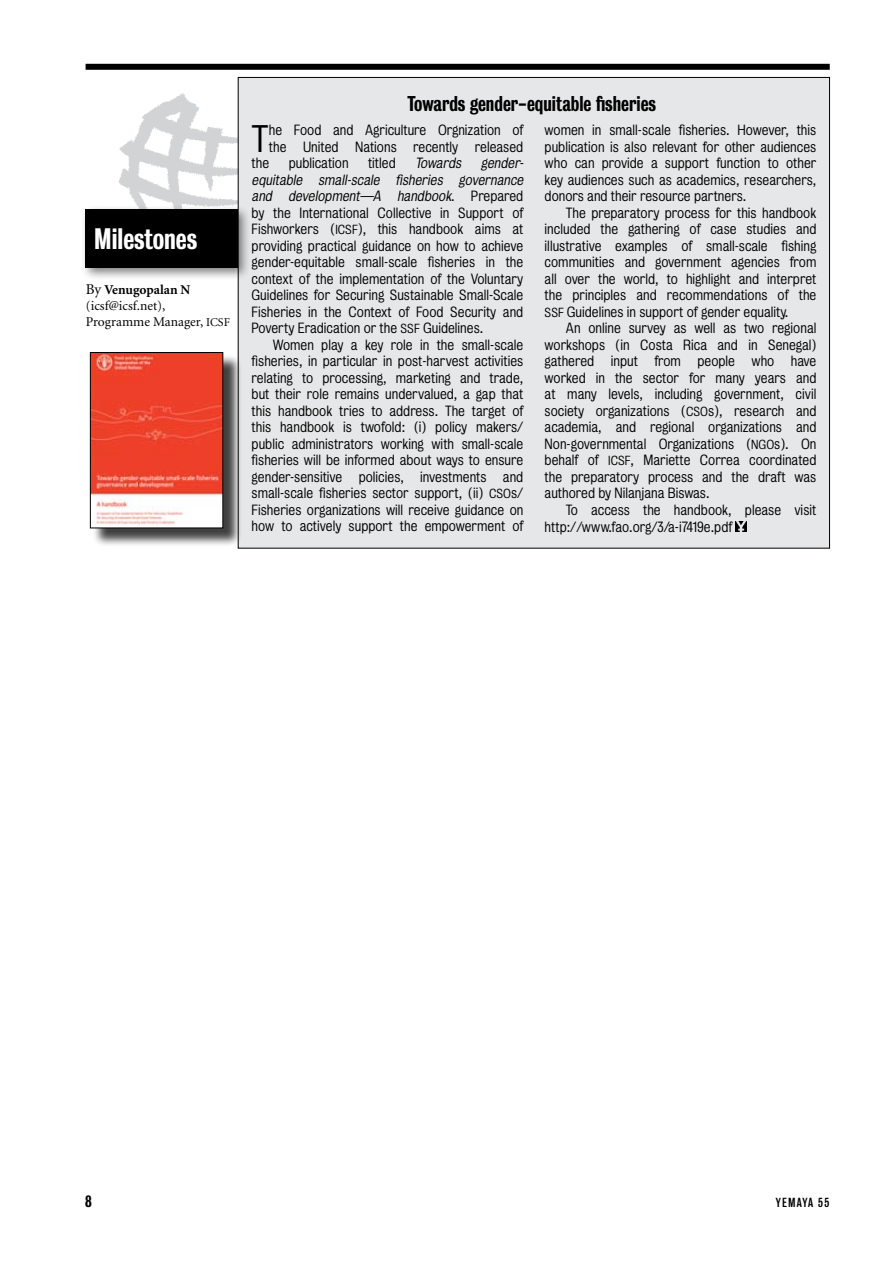
<style>
.page{position:relative;width:893px;height:1263px;background:#fff}
.page>*{position:absolute;margin:0;border:0;box-sizing:border-box;transform-origin:0 0}
.t1{font:34.95px "Bureau Grotesque Five One";color:#000}
.t2{font:27px "Bureau Grotesque Three Five";color:#fff}
.t3{font:19.5px "Bureau Grotesque Three Five";color:#000}
.t4{font:15px "Bureau Grotesque Three Five";color:#000}
.t5{font:13.5px/16.5px "Bureau Grotesque Five One";color:#000;text-align:justify}
.t6{font:13.5px/16.2px "Minion";color:#000}
.t7{font:12px "Bureau Grotesque Three Three";letter-spacing:.1em;color:#000}
.s1{font-size:15px}
.s2{font-weight:700}
.s3{font-size:12px}
.s4{font-style:italic}
</style>
<div class="page">
<div style="left:86px;top:64px;width:744px;height:6px;background:#000"></div>
<img style="left:118px;top:76px;width:168px;height:128px">
<div style="left:238px;top:77px;width:591px;height:471px;background:#e6e7e8"></div>
<svg style="left:735px;top:521px;width:11px;height:11px"></svg>
<div style="left:80px;top:204px;width:178px;height:84px;background:#000;opacity:.5"></div>
<div style="left:86px;top:209px;width:152px;height:59px;background:#000"></div>
<div style="left:92px;top:354px;width:156px;height:199px;background:#000;opacity:.75"></div>
<img style="left:92px;top:354px;width:129px;height:172px">
<div style="left:90px;top:352px;width:133px;height:176px;border:1px solid #000"></div>
<h2 class="t2" style="left:94px;top:223px;width:105px">Milestones</h2>
<p class="t6" style="left:86px;top:282px;width:146px"><span class="s1">By</span> <span class="s2">Venugopalan N </span>(icsf@icsf.net),<br>Programme Manager, <span class="s3">ICSF</span></p>
<h3 class="t3" style="left:408px;top:92px;width:250px">Towards gender-equitable fisheries</h3>
<h1 class="t1" style="left:252px;top:119px;width:19px">T</h1>
<p class="t5" style="left:269px;top:122px;width:256px">he Food and Agriculture Orgnization of</p>
<p class="t5" style="left:269px;top:138px;width:256px">the United Nations recently released</p>
<p class="t5" style="left:252px;top:155px;width:19px">the</p>
<p class="t5" style="left:289px;top:155px;width:61px">publication</p>
<p class="t5" style="left:368px;top:155px;width:29px">titled</p>
<p class="t5" style="left:252px;top:155px;width:276px;text-align:left;text-indent:164px"><span class="s4">Towards gender&shy;equitable small-scale fisheries governance and development—A handbook</span>. P r e p a r e d by the International Collective in Support of Fishworkers (<span class="s3">ICSF</span>), this handbook aims at providing practical guidance on how to achieve gender-equitable small-scale fisheries in the context of the implementation of the Voluntary Guidelines for Securing Sustainable Small-Scale Fisheries in the Context of Food Security and Poverty Eradication or the <span class="s3">SSF</span> Guidelines.</p>
<p class="t5" style="left:252px;top:336px;width:273px;text-indent:21px">Women play a key role in the small-scale fisheries, in particular in post-harvest activities relating to processing, marketing and trade, but their role remains undervalued, a gap that this handbook tries to address. The target of this handbook is twofold: (i) policy makers/ public administrators working with small-scale fisheries will be informed about ways to ensure gender-sensitive policies, investments and small-scale fisheries sector support, (ii) <span class="s3">CSO</span>s/ Fisheries organizations will receive guidance on how to actively support the empowerment of</p>
<p class="t5" style="left:545px;top:122px;width:273px">women in small-scale fisheries. However, this publication is also relevant for other audiences who can provide a support function to other key audiences such as academics, researchers, donors and their resource partners.</p>
<p class="t5" style="left:545px;top:204px;width:273px;text-indent:21px">The preparatory process for this handbook included the gathering of case studies and illustrative examples of small-scale fishing communities and government agencies from all over the world, to highlight and interpret the principles and recommendations of the <span class="s3">SSF</span> Guidelines in support of gender equality.</p>
<p class="t5" style="left:545px;top:320px;width:273px;text-indent:21px">An online survey as well as two regional workshops (in Costa Rica and in Senegal) gathered input from people who have worked in the sector for many years and at many levels, including government, civil society organizations (<span class="s3">CSO</span>s), research and academia, and regional organizations and Non-governmental Organizations (<span class="s3">NGO</span>s). On behalf of <span class="s3">ICSF</span>, Mariette Correa coordinated the preparatory process and the draft was authored by Nilanjana Biswas.</p>
<p class="t5" style="left:545px;top:501px;width:273px;line-height:17px;text-indent:21px">To access the handbook, please visit http://www.fao.org/3/a-i7419e.pdf</p>
<p class="t4" style="left:85px;top:1192px;width:8px">8</p>
<p class="t7" style="left:776px;top:1195px;width:55px">YEMAYA 55</p>
</div>
